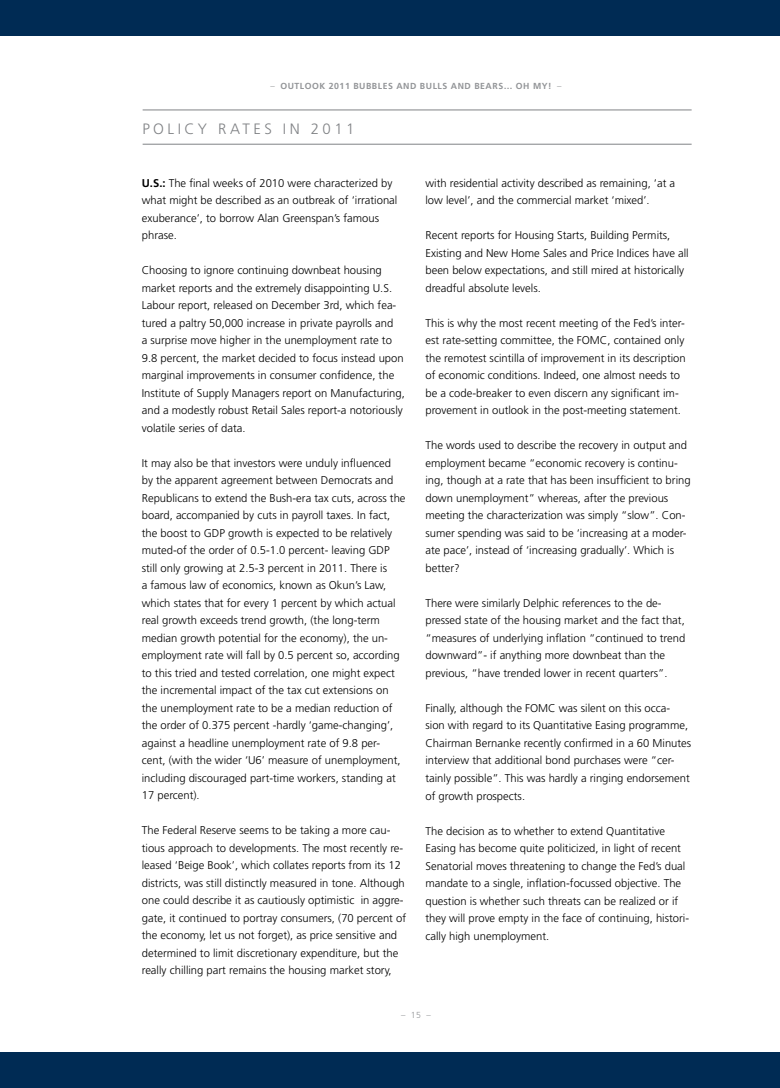
<style>
.page{position:relative;width:780px;height:1088px;background:#fff}
.page>*{position:absolute;margin:0;border:0;box-sizing:border-box;transform-origin:0 0}
.t1{font:300 15px "Frutiger";letter-spacing:.23em;color:#808285}
.t2{font:300 11.25px/17.5px "Frutiger";color:#000}
.t3{font:700 8.75px "Frutiger";letter-spacing:.06em;color:#939598}
.t4{font:300 8.75px "Frutiger";color:#939598}
.s1{font-weight:300}
.s2{font-weight:700}
</style>
<div class="page">
<div style="left:0;top:0;width:780px;height:35px;background:#002b54"></div>
<div style="left:0;top:1052px;width:780px;height:36px;background:#002b54"></div>
<hr style="left:143px;top:110px;width:548px;height:1px;background:#808285">
<hr style="left:143px;top:144px;width:548px;height:1px;background:#808285">
<p class="t3" style="left:270px;top:80px;width:292px"><span class="s1">–</span> OUTLOOK 2011 BUBBLES AND BULLS AND BEARS… OH MY! <span class="s1">–</span></p>
<h1 class="t1" style="left:142px;top:120px;width:214px">Po lic y Rates in 2011</h1>
<p class="t2" style="left:142px;top:174px;width:257px"><span class="s2">U.S.:</span> The final weeks of 2010 were characterized by what might be described as an outbreak of ‘irrational exuberance’, to borrow Alan Greenspan’s famous phrase.</p>
<p class="t2" style="left:142px;top:261px;width:264px">Choosing to ignore continuing downbeat housing market reports and the extremely disappointing U .S.<br>Labour report, released on December 3rd, which fea&shy;tured a paltry 50,000 increase in private payrolls and<br>a surprise move higher in the unemployment rate to 9.8 percent, the market decided to focus instead upon marginal improvements in consumer confidence, the Institute of Supply Managers report on Manufacturing, and a modestly robust Retail Sales report-a notoriously volatile series of data.</p>
<p class="t2" style="left:142px;top:454px;width:265px">It may also be that investors were unduly influenced<br>by the apparent agreement between Democrats and Republicans to extend the Bush-era tax cuts, across the board, accompanied by cuts in payroll taxes. In fact, the boost to GDP growth is expected to be relatively muted-of the order of 0.5-1.0 percent- leaving GDP<br>still only growing at 2.5-3 percent in 2011. There is<br>a famous law of economics, known as Okun’s Law, which states that for every 1 percent by which actual real growth exceeds trend growth, (the long-term median growth potential for the economy), the un&shy;employment rate will fall by 0.5 percent so, according to this tried and tested correlation, one might expect the incremental impact of the tax cut extensions on the unemployment rate to be a median reduction of the order of 0.375 percent -hardly ‘game-changing’, against a headline unemployment rate of 9.8 per&shy;cent, (with the wider ‘U6’ measure of unemployment, including discouraged part-time workers, standing at 17 percent).</p>
<p class="t2" style="left:142px;top:822px;width:266px">The Federal Reserve seems to be taking a more cau&shy;tious approach to developments. The most recently re&shy;leased ‘Beige Book’, which collates reports from its 12 districts, was still distinctly measured in tone. Although one could describe it as cautiously optimistic in aggre&shy;gate, it continued to portray consumers, (70 percent of the economy, let us not forget), as price sensitive and determined to limit discretionary expenditure, but the really chilling part remains the housing market story,</p>
<p class="t2" style="left:425px;top:174px;width:251px">with residential activity described as remaining, ‘at a low level’, and the commercial market ‘mixed’.</p>
<p class="t2" style="left:425px;top:227px;width:265px">Recent reports for Housing Starts, Building Permits, Existing and New Home Sales and Price Indices have all been below expectations, and still mired at historically dreadful absolute levels.</p>
<p class="t2" style="left:425px;top:314px;width:262px">This is why the most recent meeting of the Fed’s inter&shy;est rate-setting committee, the FOM C, contained only the remotest scintilla of improvement in its description of economic conditions. Indeed, one almost needs to be a code-breaker to even discern any significant im&shy;provement in outlook in the post-meeting statement.</p>
<p class="t2" style="left:425px;top:437px;width:267px">The words used to describe the recovery in output and employment became “economic recovery is continu&shy;ing, though at a rate that has been insufficient to bring down unemployment” whereas, after the previous meeting the characterization was simply “slow”. Con&shy;sumer spending was said to be ‘increasing at a moder&shy;ate pace’, instead of ‘increasing gradually’. Which is better?</p>
<p class="t2" style="left:425px;top:594px;width:261px">There were similarly Delphic references to the de&shy;pressed state of the housing market and the fact that, “measures of underlying inflation “continued to trend downward”- if anything more downbeat than the previous, “have trended lower in recent quarters”.</p>
<p class="t2" style="left:425px;top:699px;width:267px">Finally, although the FOMC was silent on this occa&shy;sion with regard to its Quantitative Easing programme, Chairman Bernanke recently confirmed in a 60 M inutes interview that additional bond purchases were “cer&shy;tainly possible”. This was hardly a ringing endorsement of growth prospects.</p>
<p class="t2" style="left:425px;top:822px;width:265px">The decision as to whether to extend Quantitative Easing has become quite politicized, in light of recent Senatorial moves threatening to change the Fed’s dual mandate to a single, inflation-focussed objective. The question is whether such threats can be realized or if they will prove empty in the face of continuing, histori&shy;cally high unemployment.</p>
<p class="t4" style="left:401px;top:1010px;width:31px">–15–</p>
</div>
